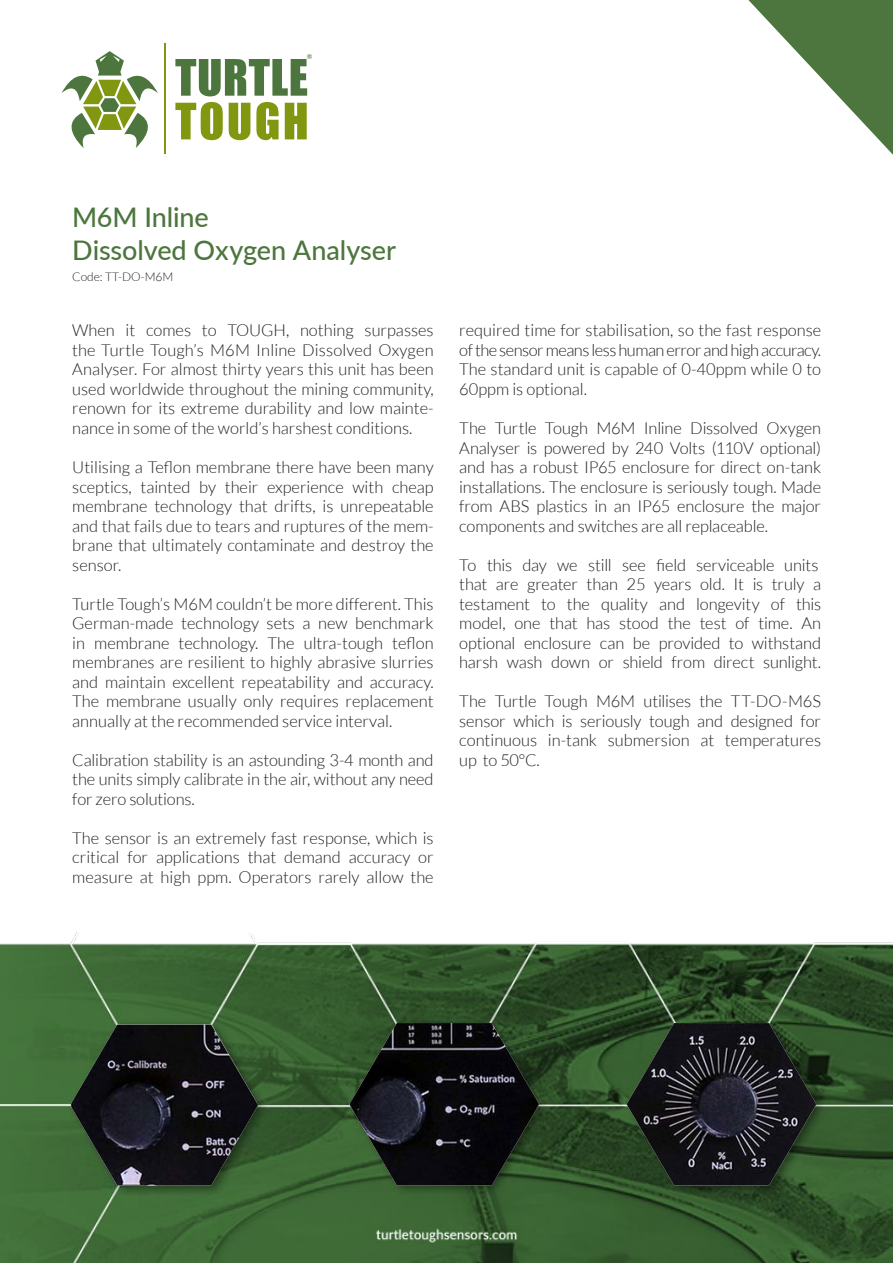
<style>
.page{position:relative;width:893px;height:1263px;background:#fff}
.page>*{position:absolute;margin:0;border:0;box-sizing:border-box;transform-origin:0 0}
.t1{font:500 27px/33px "Lato";letter-spacing:-.005em;color:#4c763d}
.t2{font:300 16.5px/19.5px "Lato";color:#231f20;text-align:justify}
.t3{font:300 12px "Lato";color:#231f20}
.t4{font:500 6.75px "Lato";color:#4c763d}
</style>
<div class="page">
<img style="left:0;top:933px;width:893px;height:330px">
<hr style="left:164px;top:44px;width:2px;height:110px;background:#80970f">
<svg style="left:61px;top:51px;width:97px;height:97px"></svg>
<svg style="left:175px;top:59px;width:132px;height:37px"></svg>
<svg style="left:175px;top:102px;width:48px;height:38px"></svg>
<svg style="left:229px;top:103px;width:21px;height:37px"></svg>
<svg style="left:256px;top:102px;width:23px;height:38px"></svg>
<svg style="left:285px;top:103px;width:22px;height:36px"></svg>
<svg style="left:748px;top:0;width:145px;height:155px"></svg>
<img style="left:70px;top:1025px;width:188px;height:160px">
<img style="left:349px;top:1023px;width:190px;height:162px">
<img style="left:627px;top:1023px;width:189px;height:162px">
<p class="t4" style="left:307px;top:52px;width:7px">®</p>
<h1 class="t1" style="left:72px;top:199px;width:325px">M6M Inline<br>Dissolved Oxygen Analyser</h1>
<p class="t3" style="left:72px;top:270px;width:103px">Code: TT-DO-M6M</p>
<p class="t2" style="left:72px;top:321px;width:363px">When it comes to TOUGH, nothing surpasses the Turtle Tough’s M6M Inline Dissolved Oxygen Analyser. For almost thirty years this unit has been used worldwide throughout the mining community, renown for its extreme durability and low mainte&shy;nance in some of the world’s harshest conditions.</p>
<p class="t2" style="left:72px;top:457px;width:363px">Utilising a Teflon membrane there have been many sceptics, tainted by their experience with cheap membrane technology that drifts, is unrepeatable and that fails due to tears and ruptures of the mem&shy;brane that ultimately contaminate and destroy the sensor.</p>
<p class="t2" style="left:72px;top:594px;width:363px">Turtle Tough’s M6M couldn’t be more different. This German-made technology sets a new benchmark in membrane technology. The ultra-tough teflon membranes are resilient to highly abrasive slurries and maintain excellent repeatability and accuracy.<br>The membrane usually only requires replacement annually at the recommended service interval.</p>
<p class="t2" style="left:72px;top:750px;width:363px">Calibration stability is an astounding 3-4 month and the units simply calibrate in the air, without any need for zero solutions.</p>
<p class="t2" style="left:72px;top:828px;width:363px">The sensor is an extremely fast response, which is critical for applications that demand accuracy or measure at high ppm. Operators rarely allow the</p>
<p class="t2" style="left:459px;top:321px;width:363px">required time for stabilisation, so the fast response of the sensor means less human error and high accuracy.<br>The standard unit is capable of 0-40ppm while 0 to 60ppm is optional.</p>
<p class="t2" style="left:459px;top:418px;width:363px">The Turtle Tough M6M Inline Dissolved Oxygen Analyser is powered by 240 Volts (110V optional) and has a robust IP65 enclosure for direct on-tank installations. The enclosure is seriously tough. Made from ABS plastics in an IP65 enclosure the major components and switches are all replaceable.</p>
<p class="t2" style="left:459px;top:555px;width:363px;text-align:left">To this day we still see field serviceable units that are greater than 25 years old. It is truly a testament to the quality and longevity of this model, one that has stood the test of time. An optional enclosure can be provided to withstand harsh wash down or shield from direct sunlight.</p>
<p class="t2" style="left:459px;top:691px;width:363px">The Turtle Tough M6M utilises the TT-DO-M6S sensor which is seriously tough and designed for continuous in-tank submersion at temperatures up to 50°C.</p>
</div>
